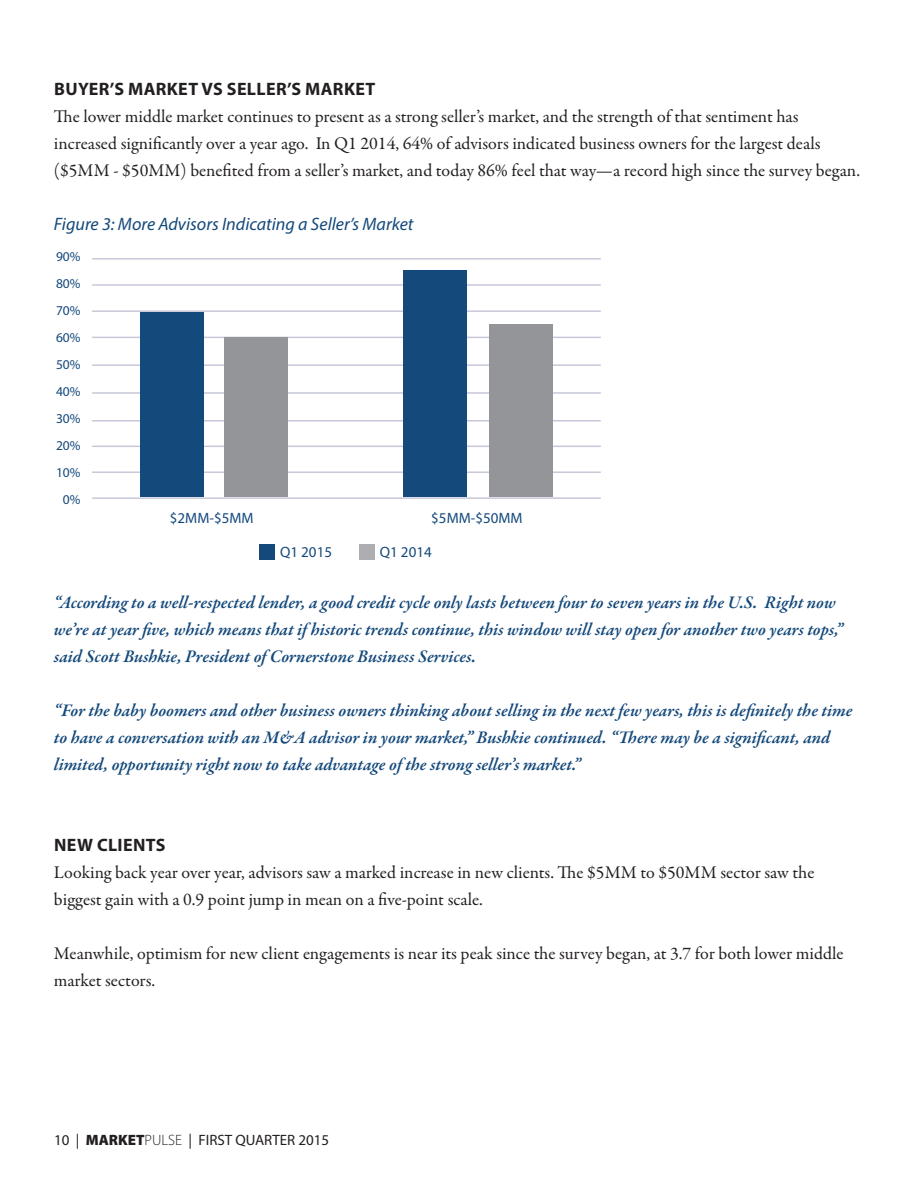
<style>
.page{position:relative;width:918px;height:1188px;background:#fff}
.page>*{position:absolute;margin:0;border:0;box-sizing:border-box;transform-origin:0 0}
.t1{font:18px/27px "Garamond Premr Pro";color:#231f20}
.PULL_QUOTE{font:italic 600 18px/27px "Garamond Premr Pro";letter-spacing:-.005em;color:#14497b}
.figure_header{font:italic 18px "Myriad Pro";color:#14497b}
.subhead{font:700 18px "Myriad Pro";letter-spacing:.02em;color:#231f20}
.t2{font:15px "Myriad Pro";color:#231f20}
.PULL_QUOTE-2{font:15px "Myriad Pro";color:#14497b}
.PULL_QUOTE-3{font:13.5px "Myriad Pro";color:#14497b}
.s1{font-weight:900}
.s2{font-weight:300}
</style>
<div class="page">
<hr style="left:92px;top:497px;width:509px;height:2px;background:#c6c8d9">
<hr style="left:92px;top:471px;width:509px;height:2px;background:#c6c8d9">
<hr style="left:92px;top:446px;width:509px;height:1px;background:#c6c8d9">
<hr style="left:92px;top:420px;width:509px;height:2px;background:#c6c8d9">
<hr style="left:92px;top:392px;width:509px;height:2px;background:#c6c8d9">
<hr style="left:92px;top:364px;width:509px;height:2px;background:#c6c8d9">
<hr style="left:92px;top:337px;width:509px;height:1px;background:#c6c8d9">
<hr style="left:92px;top:310px;width:509px;height:2px;background:#c6c8d9">
<hr style="left:92px;top:284px;width:509px;height:2px;background:#c6c8d9">
<hr style="left:92px;top:258px;width:509px;height:2px;background:#c6c8d9">
<div style="left:260px;top:545px;width:15px;height:15px;background:#14497b"></div>
<div style="left:360px;top:545px;width:15px;height:15px;background:#adaeb2"></div>
<div style="left:140px;top:313px;width:63px;height:184px;background:#14497b"></div>
<div style="left:225px;top:337px;width:63px;height:160px;background:#939598"></div>
<div style="left:403px;top:270px;width:63px;height:227px;background:#14497b"></div>
<div style="left:489px;top:324px;width:64px;height:173px;background:#939598"></div>
<p class="subhead" style="left:54px;top:77px;width:323px">BUYER’S MARKET VS SELLER’S MARKET</p>
<p class="t1" style="left:54px;top:103px;width:808px">The lower middle market continues to present as a strong seller’s market, and the strength of that sentiment has increased significantly over a year ago. In Q1 2014, 64% of advisors indicated business owners for the largest deals ($5MM - $50MM) benefited from a seller’s market, and today 86% feel that way—a record high since the survey began.</p>
<p class="figure_header" style="left:54px;top:212px;width:361px">Figure 3: More Advisors Indicating a Seller’s Market</p>
<p class="PULL_QUOTE-3" style="left:56px;top:248px;width:26px">90%</p>
<p class="PULL_QUOTE-3" style="left:56px;top:275px;width:26px">80%</p>
<p class="PULL_QUOTE-3" style="left:56px;top:302px;width:26px">70%</p>
<p class="PULL_QUOTE-3" style="left:56px;top:329px;width:26px">60%</p>
<p class="PULL_QUOTE-3" style="left:56px;top:356px;width:26px">50%</p>
<p class="PULL_QUOTE-3" style="left:56px;top:383px;width:26px">40%</p>
<p class="PULL_QUOTE-3" style="left:56px;top:410px;width:26px">30%</p>
<p class="PULL_QUOTE-3" style="left:56px;top:437px;width:26px">20%</p>
<p class="PULL_QUOTE-3" style="left:56px;top:464px;width:26px">10%</p>
<p class="PULL_QUOTE-3" style="left:63px;top:491px;width:19px">0%</p>
<p class="PULL_QUOTE-2" style="left:170px;top:508px;width:85px">$2MM-$5MM</p>
<p class="PULL_QUOTE-2" style="left:431px;top:508px;width:93px">$5MM-$50MM</p>
<p class="PULL_QUOTE-2" style="left:280px;top:542px;width:53px">Q1 2015</p>
<p class="PULL_QUOTE-2" style="left:380px;top:542px;width:53px">Q1 2014</p>
<p class="PULL_QUOTE" style="left:54px;top:589px;width:791px">“According to a well-respected lender, a good credit cycle only lasts between four to seven years in the U.S. Right now we’re at year five, which means that if historic trends continue, this window will stay open for another two years tops,” said Scott Bushkie, President of Cornerstone Business Services.</p>
<p class="PULL_QUOTE" style="left:54px;top:697px;width:800px">“For the baby boomers and other business owners thinking about selling in the next few years, this is definitely the time to have a conversation with an M&amp;A advisor in your market,” Bushkie continued. “There may be a significant, and limited, opportunity right now to take advantage of the strong seller’s market.”</p>
<p class="subhead" style="left:54px;top:833px;width:113px">NEW CLIENTS</p>
<p class="t1" style="left:54px;top:859px;width:762px">Looking back year over year, advisors saw a marked increase in new clients. The $5MM to $50MM sector saw the biggest gain with a 0.9 point jump in mean on a five-point scale.</p>
<p class="t1" style="left:54px;top:940px;width:791px">Meanwhile, optimism for new client engagements is near its peak since the survey began, at 3.7 for both lower middle market sectors.</p>
<p class="t2" style="left:54px;top:1131px;width:277px">10 | <span class="s1">MARKET</span><span class="s2">PULSE</span> | FIRST QUARTER 2015</p>
</div>
